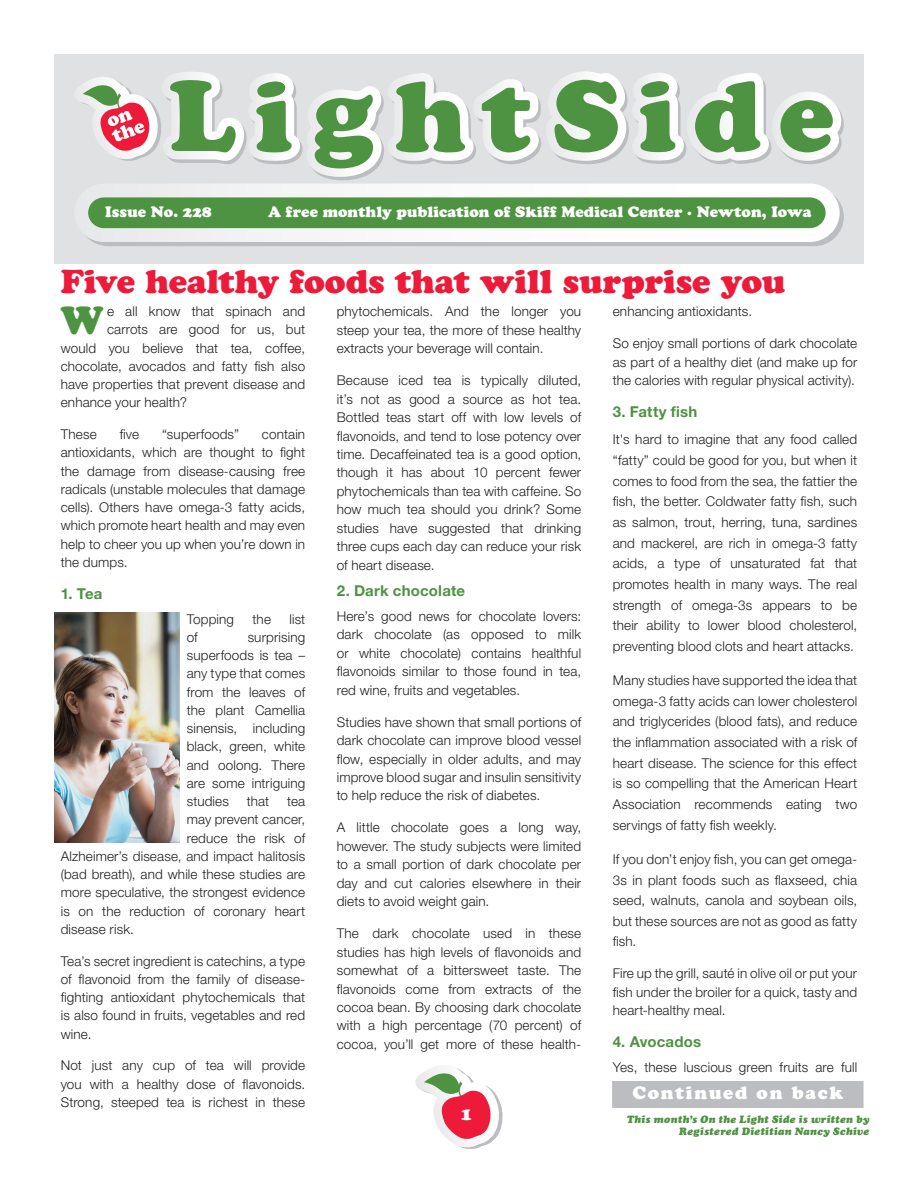
<style>
.page{position:relative;width:918px;height:1188px;background:#fff}
.page>*{position:absolute;margin:0;border:0;box-sizing:border-box;transform-origin:0 0}
.t1{font:38.85px "Cooper Black Std";color:#4e9341}
.t2{font:33px "Cooper Black Std";color:#ed1a3a}
.t3{font:18px "Cooper Black Std";letter-spacing:.095em;color:#fff}
.t4{font:15px "Cooper Black Std";letter-spacing:.005em;color:#fff}
.t5{font:700 15px "Helvetica Neue LT Std";letter-spacing:.01em;color:#4e9341}
.t6{font:300 13.5px/18.5px "Helvetica Neue LT Std";letter-spacing:.01em;color:#231f20;text-align:justify}
.t7{font:italic 10.5px/12.6px "Cooper Black Std";letter-spacing:.02em;color:#4e9341;text-align:right}
</style>
<div class="page">
<div style="left:54px;top:54px;width:810px;height:210px;background:#e0e1e2"></div>
<div style="left:93px;top:203px;width:751px;height:43px;background:#bcbdc0"></div>
<svg style="left:86px;top:184px;width:754px;height:58px"></svg>
<div style="left:88px;top:197px;width:738px;height:31px;background:#4e9341"></div>
<svg style="left:80px;top:71px;width:764px;height:109px"></svg>
<svg style="left:415px;top:1066px;width:88px;height:83px"></svg>
<img style="left:54px;top:612px;width:126px;height:230px">
<div style="left:612px;top:1081px;width:252px;height:27px;background:#bcbdc0"></div>
<p class="t4" style="left:105px;top:203px;width:108px">Issue No. 228</p>
<p class="t4" style="left:268px;top:203px;width:545px">A free monthly publication of Skiff Medical Center . Newton, Iowa</p>
<h2 class="t2" style="left:61px;top:262px;width:726px">Five healthy foods that will surprise you</h2>
<h1 class="t1" style="left:61px;top:297px;width:44px">W</h1>
<p class="t6" style="left:107px;top:302px;width:200px">e all know that spinach and</p>
<p class="t6" style="left:337px;top:302px;width:246px">phytochemicals. And the longer you steep your tea, the more of these healthy extracts your beverage will contain.</p>
<p class="t6" style="left:337px;top:371px;width:246px">Because iced tea is typically diluted, it’s not as good a source as hot tea.<br>Bottled teas start off with low levels of flavonoids, and tend to lose potency over time. Decaffeinated tea is a good option, though it has about 10 percent fewer phytochemicals than tea with caffeine. So how much tea should you drink? Some studies have suggested that drinking three cups each day can reduce your risk of heart disease.</p>
<p class="t5" style="left:337px;top:581px;width:130px">2. Dark chocolate</p>
<p class="t6" style="left:337px;top:607px;width:246px">Here’s good news for chocolate lovers: dark chocolate (as opposed to milk or white chocolate) contains healthful flavonoids similar to those found in tea, red wine, fruits and vegetables.</p>
<p class="t6" style="left:337px;top:712px;width:246px">Studies have shown that small portions of dark chocolate can improve blood vessel flow, especially in older adults, and may improve blood sugar and insulin sensitivity to help reduce the risk of diabetes.</p>
<p class="t6" style="left:337px;top:818px;width:246px">A little chocolate goes a long way, however. The study subjects were limited to a small portion of dark chocolate per day and cut calories elsewhere in their diets to avoid weight gain.</p>
<p class="t6" style="left:337px;top:924px;width:246px">The dark chocolate used in these studies has high levels of flavonoids and somewhat of a bittersweet taste. The flavonoids come from extracts of the cocoa bean. By choosing dark chocolate with a high percentage (70 percent) of cocoa, you’ll get more of these health-</p>
<p class="t6" style="left:613px;top:302px;width:141px">enhancing antioxidants.</p>
<p class="t6" style="left:613px;top:334px;width:246px">So enjoy small portions of dark chocolate as part of a healthy diet (and make up for the calories with regular physical activity).</p>
<p class="t5" style="left:613px;top:402px;width:86px">3. Fatty fish</p>
<p class="t6" style="left:613px;top:429px;width:246px;line-height:20.7px">It's hard to imagine that any food called “fatty” could be good for you, but when it comes to food from the sea, the fattier the fish, the better. Coldwater fatty fish, such as salmon, trout, herring, tuna, sardines and mackerel, are rich in omega-3 fatty acids, a type of unsaturated fat that promotes health in many ways. The real strength of omega-3s appears to be their ability to lower blood cholesterol, preventing blood clots and heart attacks.</p>
<p class="t6" style="left:613px;top:670px;width:246px;line-height:20.7px">Many studies have supported the idea that omega-3 fatty acids can lower cholesterol and triglycerides (blood fats), and reduce the inflammation associated with a risk of heart disease. The science for this effect is so compelling that the American Heart Association recommends eating two servings of fatty fish weekly.</p>
<p class="t6" style="left:613px;top:848px;width:246px;line-height:20.7px">If you don’t enjoy fish, you can get omega-3s in plant foods such as flaxseed, chia seed, walnuts, canola and soybean oils, but these sources are not as good as fatty fish.</p>
<p class="t6" style="left:613px;top:964px;width:246px">Fire up the grill, sauté in olive oil or put your fish under the broiler for a quick, tasty and heart-healthy meal.</p>
<p class="t5" style="left:613px;top:1033px;width:90px">4. Avocados</p>
<p class="t6" style="left:613px;top:1058px;width:246px">Yes, these luscious green fruits are full</p>
<h3 class="t3" style="left:632px;top:1082px;width:212px">Continued on back</h3>
<p class="t6" style="left:107px;top:320px;width:200px">carrots are good for us, but</p>
<p class="t6" style="left:61px;top:338px;width:246px">would you believe that tea, coffee,</p>
<p class="t6" style="left:61px;top:357px;width:246px">chocolate, avocados and fatty fish also</p>
<p class="t6" style="left:61px;top:375px;width:246px">have properties that prevent disease and</p>
<p class="t6" style="left:61px;top:393px;width:128px">enhance your health?</p>
<p class="t6" style="left:61px;top:425px;width:38px">These</p>
<p class="t6" style="left:120px;top:425px;width:21px">five</p>
<p class="t6" style="left:162px;top:425px;width:78px">“superfoods”</p>
<p class="t6" style="left:61px;top:425px;width:246px;text-indent:201px">contain antioxidants, which are thought to fight the damage from disease-causing free radicals (unstable molecules that damage cells). Others have omega-3 fatty acids, which promote heart health and may even help to cheer you up when you’re down in the dumps.</p>
<p class="t5" style="left:61px;top:584px;width:43px">1. Tea</p>
<p class="t6" style="left:187px;top:609px;width:49px">Topping</p>
<p class="t6" style="left:253px;top:609px;width:20px">the</p>
<p class="t6" style="left:289px;top:609px;width:17px">list</p>
<p class="t6" style="left:187px;top:628px;width:12px">of</p>
<p class="t6" style="left:187px;top:628px;width:120px;text-indent:61px">surprising superfoods is tea – any type that comes from the leaves of the plant Camellia sinensis, including black, green, white and oolong. There are some intriguing studies</p>
<p class="t6" style="left:247px;top:792px;width:24px">that</p>
<p class="t6" style="left:287px;top:792px;width:20px">tea</p>
<p class="t6" style="left:187px;top:810px;width:120px">may prevent cancer,</p>
<p class="t6" style="left:187px;top:828px;width:120px">reduce the risk of</p>
<p class="t6" style="left:61px;top:847px;width:246px">Alzheimer’s disease, and impact halitosis</p>
<p class="t6" style="left:61px;top:865px;width:246px">(bad breath), and while these studies are</p>
<p class="t6" style="left:61px;top:883px;width:246px">more speculative, the strongest evidence</p>
<p class="t6" style="left:61px;top:901px;width:246px">is on the reduction of coronary heart</p>
<p class="t6" style="left:61px;top:920px;width:75px">disease risk.</p>
<p class="t6" style="left:61px;top:951px;width:246px">Tea’s secret ingredient is catechins, a type of flavonoid from the family of disease&shy;fighting antioxidant phytochemicals that is also found in fruits, vegetables and red wine.</p>
<p class="t6" style="left:61px;top:1056px;width:246px">Not just any cup of tea will provide you with a healthy dose of flavonoids.<br>Strong, steeped tea is richest in these</p>
<h3 class="t3" style="left:461px;top:1102px;width:13px">1</h3>
<p class="t7" style="left:627px;top:1113px;width:244px">This month’s On the Light Side is written by<br>Registered Dietitian Nancy Schive</p>
</div>
